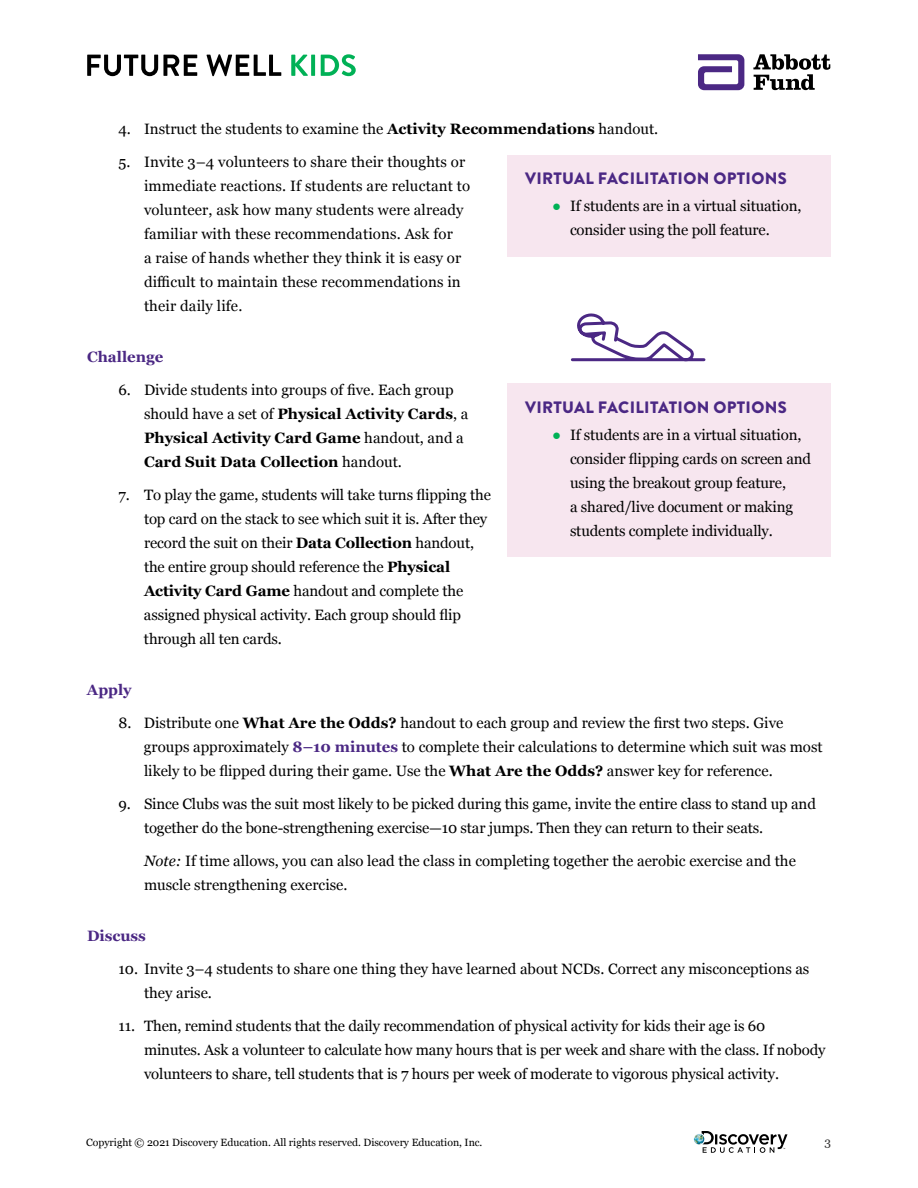
<style>
.page{position:relative;width:918px;height:1188px;background:#fff}
.page>*{position:absolute;margin:0;border:0;box-sizing:border-box;transform-origin:0 0}
.t1{font:900 16.5px "Brandon Grotesque";letter-spacing:.02em;color:#4b2884}
.t2{font:15px/24px "Georgia";letter-spacing:-.01em;color:#000}
.t3{font:15px/24px "Georgia";letter-spacing:.01em;color:#000}
.t4{font:700 15px "Georgia";color:#4b2884}
.t5{font:12px "Georgia";color:#343333}
.t6{font:10.5px "Georgia";color:#000}
.s1{font-weight:700}
.s2{font-weight:700;color:#4b2884}
.s3{font-style:italic}
.s4{font-family:"Arial";color:#00b156}
</style>
<div class="page">
<svg style="left:694px;top:1131px;width:94px;height:22px"></svg>
<svg style="left:87px;top:54px;width:194px;height:22px"></svg>
<svg style="left:291px;top:55px;width:24px;height:21px"></svg>
<svg style="left:321px;top:54px;width:35px;height:22px"></svg>
<svg style="left:753px;top:54px;width:77px;height:36px"></svg>
<svg style="left:698px;top:54px;width:46px;height:36px"></svg>
<div style="left:507px;top:155px;width:324px;height:101px;background:#f7e6ef"></div>
<div style="left:507px;top:383px;width:324px;height:174px;background:#f7e6ef"></div>
<svg style="left:570px;top:313px;width:136px;height:49px"></svg>
<p class="t2" style="left:118px;top:117px;width:541px">4. Instruct the students to examine the <span class="s1">Activity Recommendations</span> handout.</p>
<p class="t3" style="left:144px;top:150px;width:328px;text-indent:-26px">5. Invite 3–4 volunteers to share their thoughts or immediate reactions. If students are reluctant to volunteer, ask how many students were already familiar with these recommendations. Ask for<br>a raise of hands whether they think it is easy or difficult to maintain these recommendations in their daily life.</p>
<p class="t4" style="left:87px;top:346px;width:78px">Challenge</p>
<p class="t2" style="left:144px;top:378px;width:326px;text-indent:-26px">6. Divide students into groups of five. Each group should have a set of <span class="s1">Physical Activity Cards</span>, a <span class="s1">Physical Activity Card Game</span> handout, and a <span class="s1">Card Suit Data Collection</span> handout.</p>
<p class="t2" style="left:144px;top:483px;width:349px;text-indent:-25px">7. To play the game, students will take turns flipping the top card on the stack to see which suit it is. After they record the suit on their <span class="s1">Data Collection</span> handout, the entire group should reference the <span class="s1">Physical Activity Card Game</span> handout and complete the assigned physical activity. Each group should flip through all ten cards.</p>
<p class="t4" style="left:87px;top:679px;width:46px">Apply</p>
<p class="t2" style="left:144px;top:711px;width:680px;text-indent:-26px">8. Distribute one <span class="s1">What Are the Odds?</span> handout to each group and review the first two steps. Give groups approximately <span class="s2">8–10 minutes</span> to complete their calculations to determine which suit was most likely to be flipped during their game. Use the <span class="s1">What Are the Odds?</span> answer key for reference.</p>
<p class="t2" style="left:144px;top:792px;width:673px;text-indent:-26px">9. Since Clubs was the suit most likely to be picked during this game, invite the entire class to stand up and together do the bone-strengthening exercise—10 star jumps. Then they can return to their seats.</p>
<p class="t2" style="left:144px;top:849px;width:653px"><span class="s3">Note:</span> If time allows, you can also lead the class in completing together the aerobic exercise and the muscle strengthening exercise.</p>
<p class="t4" style="left:87px;top:925px;width:61px">Discuss</p>
<p class="t2" style="left:144px;top:957px;width:667px;text-indent:-26px">10. Invite 3–4 students to share one thing they have learned about NCDs. Correct any misconceptions as they arise.</p>
<p class="t2" style="left:144px;top:1014px;width:683px;text-indent:-26px">11. Then, remind students that the daily recommendation of physical activity for kids their age is 60 minutes. Ask a volunteer to calculate how many hours that is per week and share with the class. If nobody volunteers to share, tell students that is 7 hours per week of moderate to vigorous physical activity.</p>
<p class="t1" style="left:525px;top:167px;width:263px">VIRTUAL FACILITATION OPTIONS</p>
<p class="t2" style="left:570px;top:194px;width:233px;text-indent:-18px"><span class="s4">●</span> If students are in a virtual situation, consider using the poll feature.</p>
<p class="t1" style="left:525px;top:396px;width:263px">VIRTUAL FACILITATION OPTIONS</p>
<p class="t2" style="left:570px;top:422px;width:243px;text-indent:-18px"><span class="s4">●</span> If students are in a virtual situation, consider flipping cards on screen and using the breakout group feature,<br>a shared/live document or making students complete individually.</p>
<p class="t6" style="left:86px;top:1135px;width:398px">Copyright © 2021 Discovery Education. All rights reserved. Discovery Education, Inc.</p>
<p class="t5" style="left:824px;top:1133px;width:8px">3</p>
</div>
